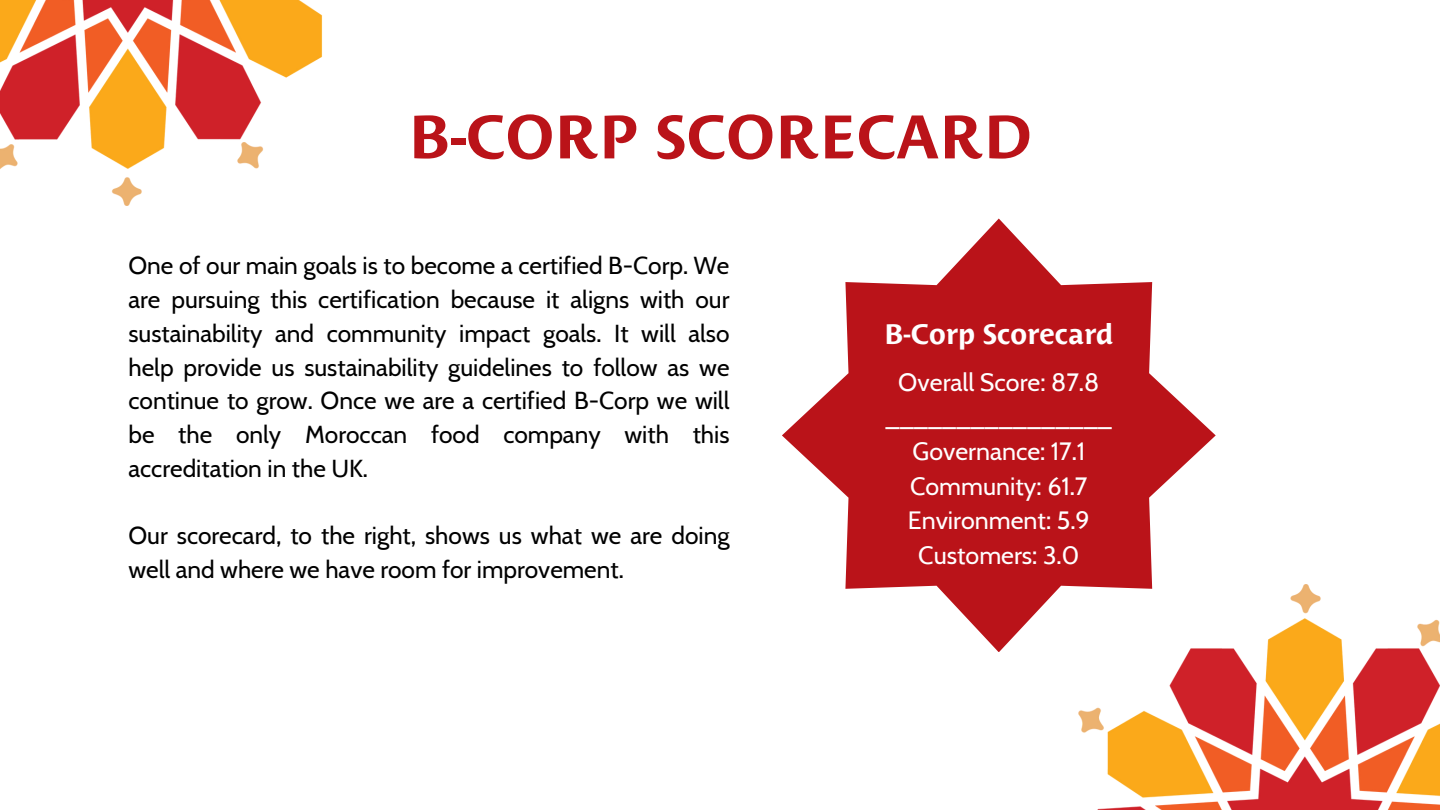
<style>
.page{position:relative;width:1440px;height:810px;background:#fff}
.page>*{position:absolute;margin:0;border:0;box-sizing:border-box;transform-origin:0 0}
.t1{font:700 60.7px "Costa Ptf";color:#ba1319}
.t2{font:700 28px "Costa Ptf";color:#fff}
.t3{font:25px "Cabin";color:#fff}
.t4{font:24.5px/33.8px "Cabin";color:#000;text-align:justify}
</style>
<div class="page">
<img style="left:1078px;top:585px;width:362px;height:225px">
<svg style="left:782px;top:219px;width:434px;height:433px;fill:#ba1319"></svg>
<img style="left:0;top:0;width:323px;height:206px">
<p class="t1" style="left:408px;top:113px;width:625px">B-CORP SCORECARD</p>
<p class="t4" style="left:128px;top:249px;width:603px">One of our main goals is to become a certified B-Corp. We are pursuing this certification because it aligns with our sustainability and community impact goals. It will also help provide us sustainability guidelines to follow as we continue to grow. Once we are a certified B-Corp we will be the only Moroccan food company with this accreditation in the UK.</p>
<h2 class="t4" style="left:128px;top:519px;width:603px">Our scorecard, to the right, shows us what we are doing well and where we have room for improvement.</h2>
<p class="t2" style="left:884px;top:323px;width:231px">B-Corp Scorecard</p>
<p class="t3" style="left:898px;top:367px;width:202px">Overall Score: 87.8</p>
<p class="t3" style="left:886px;top:402px;width:228px">________________</p>
<p class="t3" style="left:913px;top:436px;width:174px">Governance: 17.1</p>
<p class="t3" style="left:910px;top:471px;width:179px">Community: 61.7</p>
<p class="t3" style="left:908px;top:505px;width:183px">Environment: 5.9</p>
<p class="t3" style="left:918px;top:540px;width:162px">Customers: 3.0</p>
</div>
